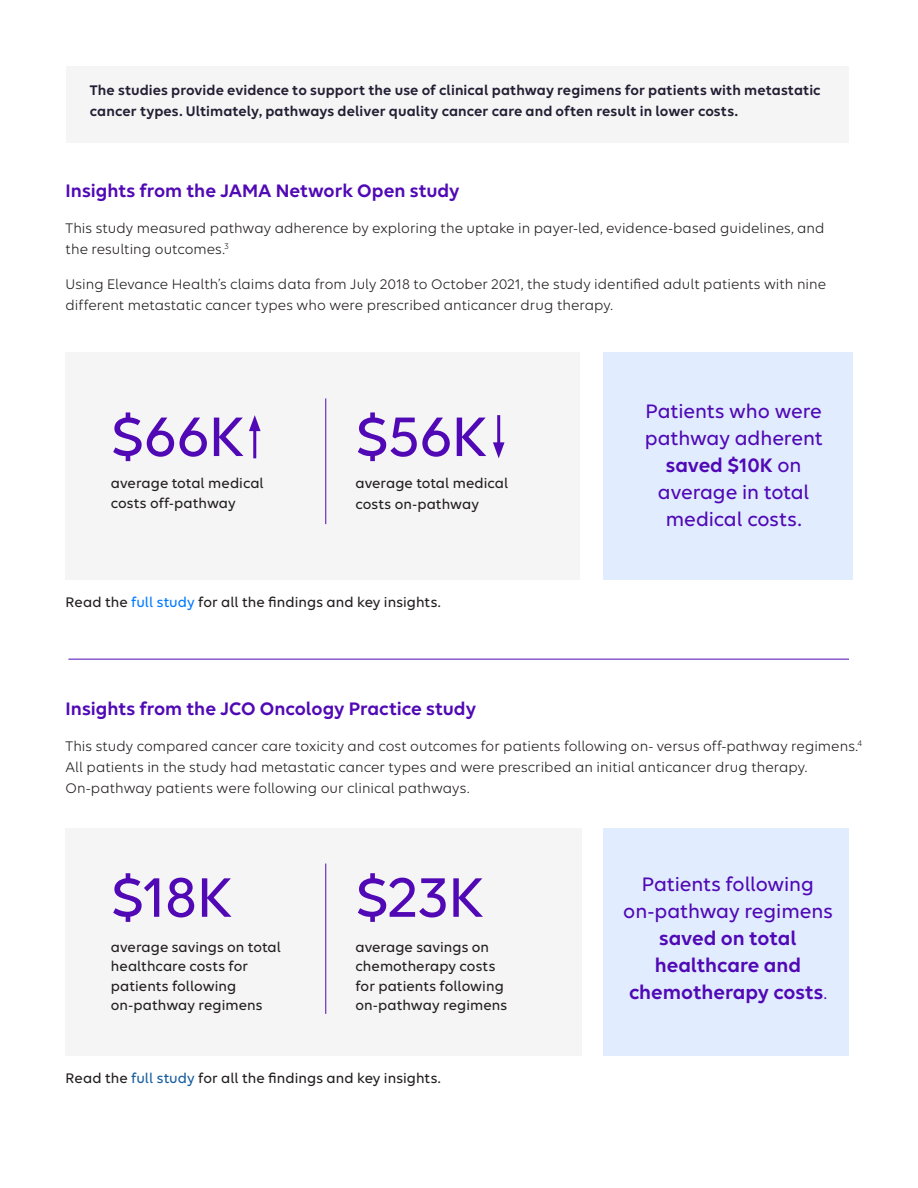
<style>
.page{position:relative;width:918px;height:1188px;background:#fff}
.page>*{position:absolute;margin:0;border:0;box-sizing:border-box;transform-origin:0 0}
.Body_10-13{font:500 60px "Elevance Sans";letter-spacing:-.015em;color:#5009b5}
.Body_10-13-2{font:600 21px/27px "Elevance Sans";letter-spacing:-.005em;color:#5009b5;text-align:center}
.Body_10-13-3{font:500 21px/27px "Elevance Sans";letter-spacing:-.005em;color:#5009b5;text-align:center}
.Body_10-13-4{font:600 19.5px "Elevance Sans";color:#5009b5}
.Body_10-13-5{font:15px/21px "Elevance Sans";letter-spacing:.005em;color:#231f20}
.Body_10-13-6{font:500 15px/19.5px "Elevance Sans";letter-spacing:.005em;color:#231f20}
.Body_10-13-7{font:600 15px/21px "Elevance Sans";letter-spacing:.005em;color:#231e33}
.s1{color:#007aff}
.s2{font-weight:600}
.s3{color:#175d9e}
.s4{font-weight:500}
.s5{font-weight:400}
</style>
<div class="page">
<div style="left:604px;top:828px;width:245px;height:227px;background:#e1edff"></div>
<div style="left:66px;top:828px;width:516px;height:227px;background:#f5f5f5"></div>
<div style="left:603px;top:353px;width:249px;height:227px;background:#e1edff"></div>
<div style="left:66px;top:353px;width:514px;height:227px;background:#f5f5f5"></div>
<div style="left:66px;top:67px;width:783px;height:76px;background:#f5f5f5"></div>
<hr style="left:497px;top:415px;width:3px;height:33px;background:#5009b5">
<svg style="left:493px;top:442px;width:12px;height:16px"></svg>
<hr style="left:253px;top:425px;width:3px;height:33px;background:#5009b5">
<svg style="left:249px;top:415px;width:12px;height:16px"></svg>
<hr style="left:68px;top:659px;width:781px;height:1px;background:#5009b5">
<hr style="left:325px;top:398px;width:1px;height:126px;background:#5009b5">
<hr style="left:325px;top:864px;width:1px;height:150px;background:#5009b5">
<p class="Body_10-13-7" style="left:90px;top:79px;width:732px">The studies provide evidence to support the use of clinical pathway regimens for patients with metastatic cancer types. Ultimately, pathways deliver quality cancer care and often result in lower costs.</p>
<p class="Body_10-13-4" style="left:66px;top:179px;width:396px">Insights from the JAMA Network Open study</p>
<p class="Body_10-13-5" style="left:66px;top:218px;width:761px">This study measured pathway adherence by exploring the uptake in payer-led, evidence-based guidelines, and the resulting outcomes. <sup>3</sup></p>
<p class="Body_10-13-5" style="left:66px;top:273px;width:762px">Using Elevance Health’s claims data from July 2018 to October 2021, the study identified adult patients with nine different metastatic cancer types who were prescribed anticancer drug therapy.</p>
<p class="Body_10-13" style="left:111px;top:398px;width:135px">$66K</p>
<p class="Body_10-13" style="left:355px;top:398px;width:133px">$56K</p>
<p class="Body_10-13-6" style="left:111px;top:473px;width:155px">average total medical costs off-pathway</p>
<p class="Body_10-13-6" style="left:355px;top:472px;width:155px;line-height:21px">average total medical costs on-pathway</p>
<p class="Body_10-13-6" style="left:66px;top:592px;width:377px">Read the <span class="s1">full study</span> for all the findings and key insights.</p>
<p class="Body_10-13-3" style="left:645px;top:397px;width:179px">Patients who were pathway adherent <span class="s2">saved $10K</span> on average in total medical costs.</p>
<p class="Body_10-13-4" style="left:66px;top:697px;width:412px">Insights from the JCO Oncology Practice study</p>
<p class="Body_10-13-5" style="left:66px;top:735px;width:798px">This study compared cancer care toxicity and cost outcomes for patients following on- versus off-pathway regimens.<sup>4<br></sup>All patients in the study had metastatic cancer types and were prescribed an initial anticancer drug therapy.<br>On-pathway patients were following our clinical pathways.</p>
<p class="Body_10-13" style="left:111px;top:859px;width:123px">$18K</p>
<p class="Body_10-13" style="left:355px;top:859px;width:130px">$23K</p>
<p class="Body_10-13-6" style="left:111px;top:936px;width:172px">average savings on total healthcare costs for patients following on-pathway regimens</p>
<p class="Body_10-13-6" style="left:355px;top:936px;width:153px">average savings on chemotherapy costs for patients following on-pathway regimens</p>
<p class="Body_10-13-6" style="left:66px;top:1068px;width:377px">Read the <span class="s3">full study</span> for all the findings and key insights.</p>
<p class="Body_10-13-2" style="left:623px;top:870px;width:211px"><span class="s4">Patients following on-pathway regimens </span>saved on total healthcare and chemotherapy costs<span class="s5">.</span></p>
</div>
